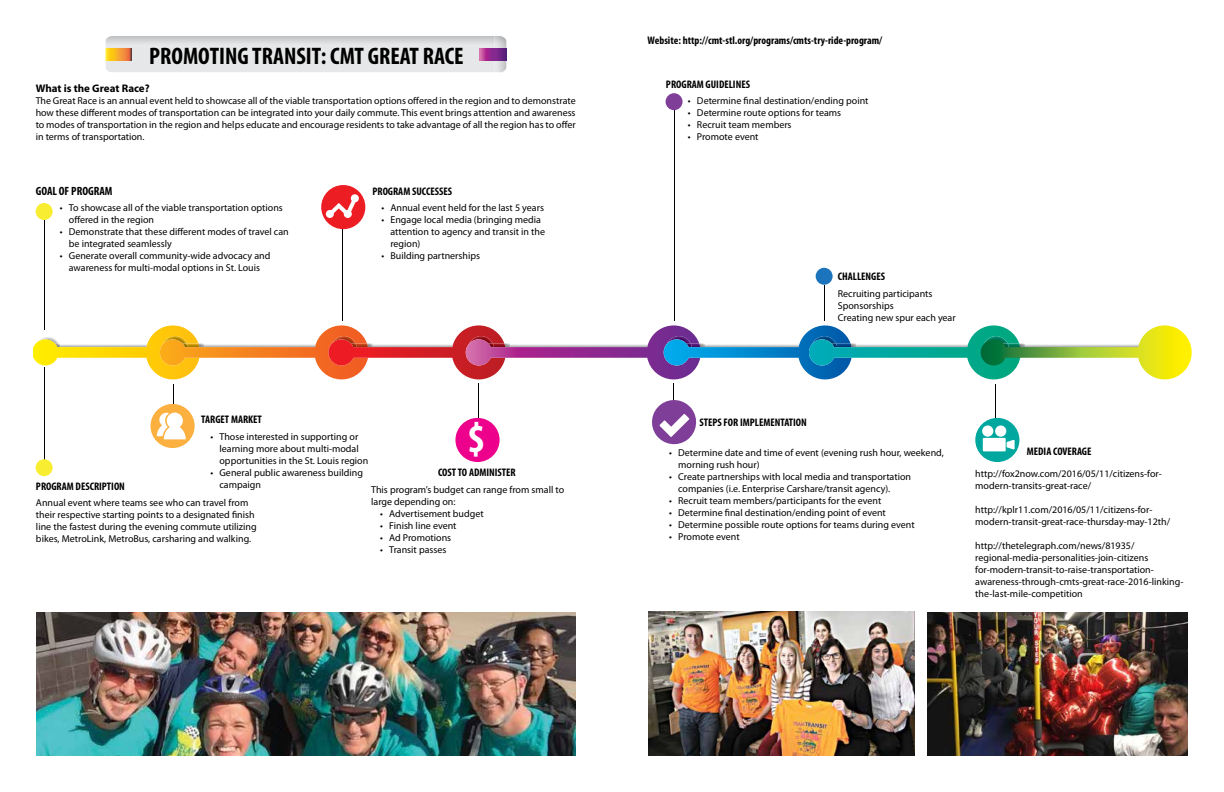
<style>
.page{position:relative;width:1224px;height:792px;background:#fff}
.page>*{position:absolute;margin:0;border:0;box-sizing:border-box;transform-origin:0 0}
.t1{font:700 condensed 42.9px "Myriad Pro";color:#fff}
.t2{font:700 condensed 24px "Myriad Pro";color:#000}
.t3{font:700 condensed 12px "Myriad Pro";color:#000}
.t4{font:700 condensed 11px "Myriad Pro";color:#000}
.t5{font:700 11px "Myriad Pro";color:#000}
.t6{font:10px/12px "Myriad Pro";color:#000}
</style>
<div class="page">
<svg style="left:105px;top:36px;width:401px;height:37px;background:#dfdcdd"></svg>
<svg style="left:33px;top:325px;width:1159px;height:54px"></svg>
<hr style="left:44px;top:367px;width:1px;height:92px;background:#000">
<div style="left:36px;top:459px;width:17px;height:17px;background:#f9ed32;border-radius:50%"></div>
<hr style="left:174px;top:384px;width:1px;height:36px;background:#000">
<div style="left:151px;top:404px;width:44px;height:44px;background:#fbb040;border-radius:50%"></div>
<svg style="left:157px;top:413px;width:29px;height:26px"></svg>
<hr style="left:478px;top:383px;width:1px;height:36px;background:#000">
<div style="left:455px;top:418px;width:45px;height:44px;background:#ec008c;border-radius:50%"></div>
<hr style="left:673px;top:383px;width:1px;height:36px;background:#000">
<svg style="left:652px;top:400px;width:45px;height:45px"></svg>
<hr style="left:995px;top:384px;width:1px;height:36px;background:#000">
<div style="left:975px;top:418px;width:44px;height:44px;background:#00a79e;border-radius:50%"></div>
<div style="left:982px;top:425px;width:11px;height:12px;background:#fff;border-radius:50%"></div>
<div style="left:995px;top:425px;width:11px;height:12px;background:#fff;border-radius:50%"></div>
<div style="left:983px;top:438px;width:23px;height:13px;background:#fff"></div>
<svg style="left:1007px;top:440px;width:8px;height:9px"></svg>
<hr style="left:44px;top:220px;width:1px;height:110px;background:#000">
<div style="left:36px;top:203px;width:17px;height:17px;background:#f9ed32;border-radius:50%"></div>
<hr style="left:342px;top:211px;width:1px;height:110px;background:#000">
<div style="left:321px;top:185px;width:44px;height:44px;background:#ed1d24;border-radius:50%"></div>
<svg style="left:326px;top:194px;width:33px;height:24px"></svg>
<hr style="left:674px;top:110px;width:1px;height:211px;background:#000">
<div style="left:666px;top:93px;width:17px;height:17px;background:#7f3f98;border-radius:50%"></div>
<hr style="left:824px;top:285px;width:1px;height:36px;background:#000">
<div style="left:816px;top:268px;width:17px;height:17px;background:#1c75bc;border-radius:50%"></div>
<img style="left:36px;top:612px;width:539px;height:144px">
<img style="left:648px;top:612px;width:266px;height:144px">
<img style="left:927px;top:612px;width:261px;height:144px">
<h2 class="t2" style="left:149px;top:41px;width:316px">PROMOTING TRANSIT: CMT GREAT RACE</h2>
<p class="t5" style="left:36px;top:81px;width:116px">What is the Great Race?</p>
<p class="t6" style="left:36px;top:94px;width:542px;text-align:justify">The Great Race is an annual event held to showcase all of the viable transportation options offered in the region and to demonstrate how these different modes of transportation can be integrated into your daily commute. This event brings attention and awareness to modes of transportation in the region and helps educate and encourage residents to take advantage of all the region has to offer in terms of transportation.</p>
<p class="t3" style="left:36px;top:184px;width:78px">GOAL OF PROGRAM</p>
<p class="t6" style="left:69px;top:202px;width:216px;text-indent:-9px">• To showcase all of the viable transportation options offered in the region</p>
<p class="t6" style="left:69px;top:226px;width:221px;text-indent:-9px">• Demonstrate that these different modes of travel can be integrated seamlessly</p>
<p class="t6" style="left:60px;top:250px;width:212px;text-align:center">• Generate overall community-wide advocacy and awareness for multi-modal options in St. Louis</p>
<p class="t4" style="left:372px;top:185px;width:81px">PROGRAM SUCCESSES</p>
<p class="t6" style="left:381px;top:202px;width:164px">• Annual event held for the last 5 years</p>
<p class="t6" style="left:390px;top:214px;width:156px;text-indent:-9px">• Engage local media (bringing media attention to agency and transit in the region)</p>
<p class="t6" style="left:381px;top:250px;width:100px">• Building partnerships</p>
<p class="t4" style="left:201px;top:413px;width:62px">TARGET MARKET</p>
<h1 class="t1" style="left:467px;top:412px;width:20px">$</h1>
<p class="t6" style="left:219px;top:430px;width:150px;text-indent:-9px">• Those interested in supporting or learning more about multi-modal opportunities in the St. Louis region</p>
<p class="t6" style="left:219px;top:466px;width:145px;text-indent:-9px">• General public awareness building campaign</p>
<p class="t4" style="left:438px;top:466px;width:79px">COST TO ADMINISTER</p>
<p class="t4" style="left:36px;top:479px;width:91px">PROGRAM DESCRIPTION</p>
<p class="t6" style="left:371px;top:483px;width:195px">This program’s budget can range from small to large depending on:</p>
<p class="t6" style="left:380px;top:507px;width:105px">• Advertisement budget</p>
<p class="t6" style="left:380px;top:519px;width:78px">• Finish line event</p>
<p class="t6" style="left:380px;top:531px;width:73px">• Ad Promotions</p>
<p class="t6" style="left:380px;top:543px;width:68px">• Transit passes</p>
<p class="t6" style="left:36px;top:497px;width:222px">Annual event where teams see who can travel from their respective starting points to a designated finish line the fastest during the evening commute utilizing bikes, MetroLink, MetroBus, carsharing and walking.</p>
<p class="t4" style="left:648px;top:34px;width:236px">Website: http://cmt-stl.org/programs/cmts-try-ride-program/</p>
<p class="t4" style="left:666px;top:77px;width:86px">PROGRAM GUIDELINES</p>
<p class="t6" style="left:688px;top:94px;width:182px">• Determine final destination/ending point</p>
<p class="t6" style="left:688px;top:106px;width:155px">• Determine route options for teams</p>
<p class="t6" style="left:688px;top:118px;width:105px">• Recruit team members</p>
<p class="t6" style="left:688px;top:130px;width:72px">• Promote event</p>
<p class="t4" style="left:838px;top:270px;width:49px">CHALLENGES</p>
<p class="t6" style="left:838px;top:288px;width:119px">Recruiting participants<br>Sponsorships<br>Creating new spur each year</p>
<p class="t4" style="left:700px;top:415px;width:109px">STEPS FOR IMPLEMENTATION</p>
<p class="t6" style="left:678px;top:446px;width:267px;text-indent:-9px">• Determine date and time of event (evening rush hour, weekend, morning rush hour)</p>
<p class="t6" style="left:678px;top:470px;width:234px;text-indent:-9px">• Create partnerships with local media and transportation companies (i.e. Enterprise Carshare/transit agency).</p>
<p class="t6" style="left:669px;top:494px;width:214px">• Recruit team members/participants for the event</p>
<p class="t6" style="left:669px;top:506px;width:218px">• Determine final destination/ending point of event</p>
<p class="t6" style="left:669px;top:518px;width:247px">• Determine possible route options for teams during event</p>
<p class="t6" style="left:669px;top:530px;width:72px">• Promote event</p>
<p class="t4" style="left:1027px;top:445px;width:66px">MEDIA COVERAGE</p>
<p class="t6" style="left:975px;top:467px;width:188px">http://fox2now.com/2016/05/11/citizens-for&shy;modern-transits-great-race/</p>
<p class="t6" style="left:975px;top:503px;width:196px">http://kplr11.com/2016/05/11/citizens-for&shy;modern-transit-great-race-thursday-may-12th/</p>
<p class="t6" style="left:975px;top:539px;width:210px">http://thetelegraph.com/news/81935/ regional-media-personalities-join-citizens for-modern-transit-to-raise-transportation&shy;awareness-through-cmts-great-race-2016-linking&shy;the-last-mile-competition</p>
</div>
